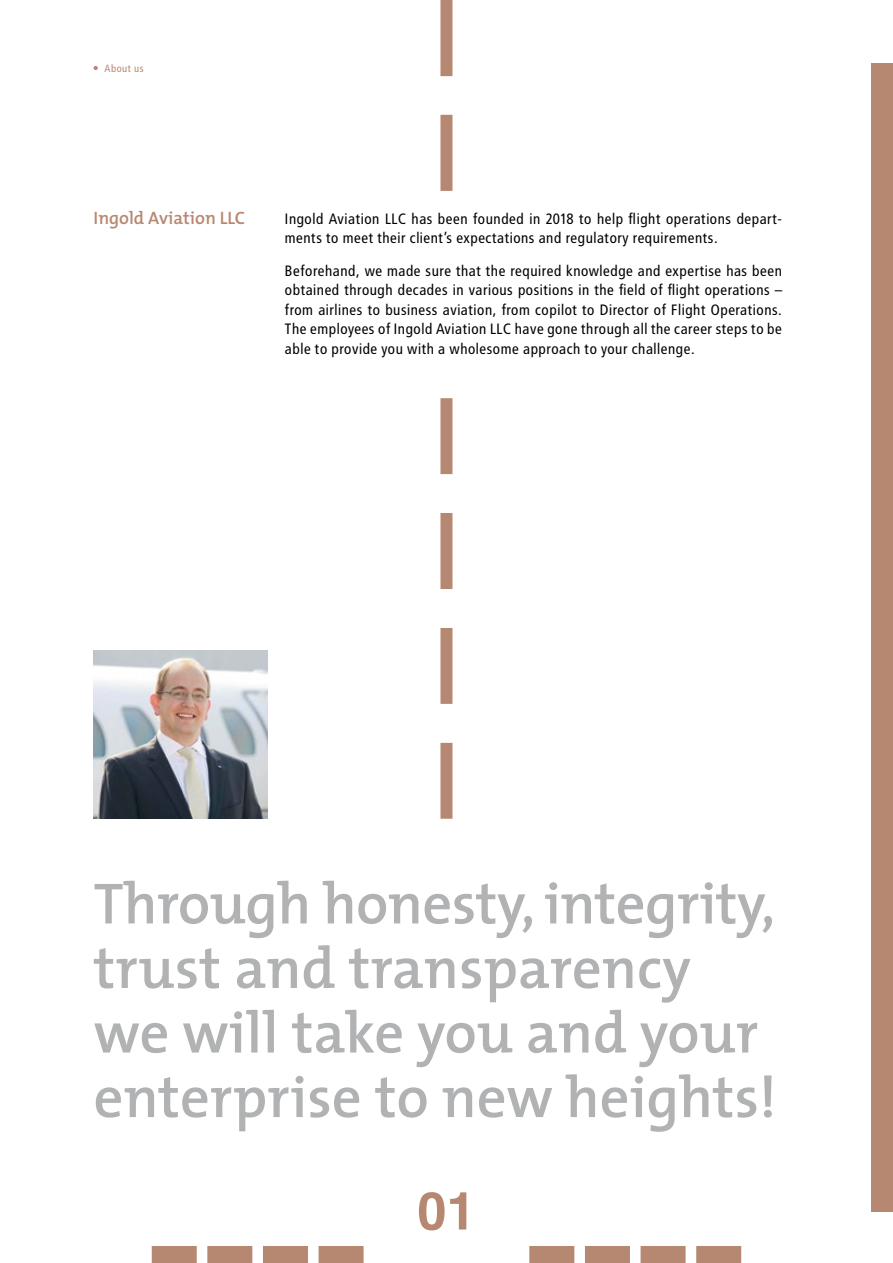
<style>
.page{position:relative;width:893px;height:1263px;background:#fff}
.page>*{position:absolute;margin:0;border:0;box-sizing:border-box;transform-origin:0 0}
.t1{font:600 58.5px/64.5px "The Mix";color:#b1b2b3}
.t2{font:700 52.5px "Helvetica";color:#b78871}
.t3{font:600 18px "The Mix";color:#b78871}
.t4{font:15px/19.5px "Transit";color:#000}
.t5{font:10.5px "Transit";letter-spacing:.01em;color:#b78871}
</style>
<div class="page">
<div style="left:872px;top:64px;width:21px;height:1148px;background:#b78871"></div>
<svg style="left:94px;top:66px;width:4px;height:4px"></svg>
<svg style="left:440px;top:0;width:12px;height:191px"></svg>
<div style="left:152px;top:1246px;width:45px;height:17px;background:#b78871"></div>
<div style="left:207px;top:1246px;width:45px;height:17px;background:#b78871"></div>
<div style="left:263px;top:1246px;width:45px;height:17px;background:#b78871"></div>
<div style="left:319px;top:1246px;width:45px;height:17px;background:#b78871"></div>
<div style="left:529px;top:1246px;width:45px;height:17px;background:#b78871"></div>
<div style="left:585px;top:1246px;width:45px;height:17px;background:#b78871"></div>
<div style="left:641px;top:1246px;width:45px;height:17px;background:#b78871"></div>
<div style="left:696px;top:1246px;width:45px;height:17px;background:#b78871"></div>
<img style="left:94px;top:651px;width:174px;height:168px">
<div style="left:440px;top:398px;width:12px;height:76px;background:#b78871"></div>
<div style="left:440px;top:513px;width:12px;height:76px;background:#b78871"></div>
<div style="left:440px;top:628px;width:12px;height:76px;background:#b78871"></div>
<div style="left:440px;top:743px;width:12px;height:76px;background:#b78871"></div>
<p class="t5" style="left:105px;top:62px;width:41px">About us</p>
<p class="t3" style="left:94px;top:203px;width:153px">Ingold Aviation LLC</p>
<p class="t4" style="left:285px;top:209px;width:499px">Ingold Aviation LLC has been founded in 2018 to help flight operations depart&shy;ments to meet their client’s expectations and regulatory requirements.</p>
<p class="t4" style="left:285px;top:261px;width:499px;text-align:justify">Beforehand, we made sure that the required knowledge and expertise has been obtained through decades in various positions in the field of flight operations – from airlines to business aviation, from copilot to Director of Flight Operations.<br>The employees of Ingold Aviation LLC have gone through all the career steps to be able to provide you with a wholesome approach to your challenge.</p>
<h1 class="t1" style="left:94px;top:870px;width:685px">Through honesty, integrity, trust and transparency we will take you and your enterprise to new heights!</h1>
<h2 class="t2" style="left:417px;top:1169px;width:60px">01</h2>
</div>
